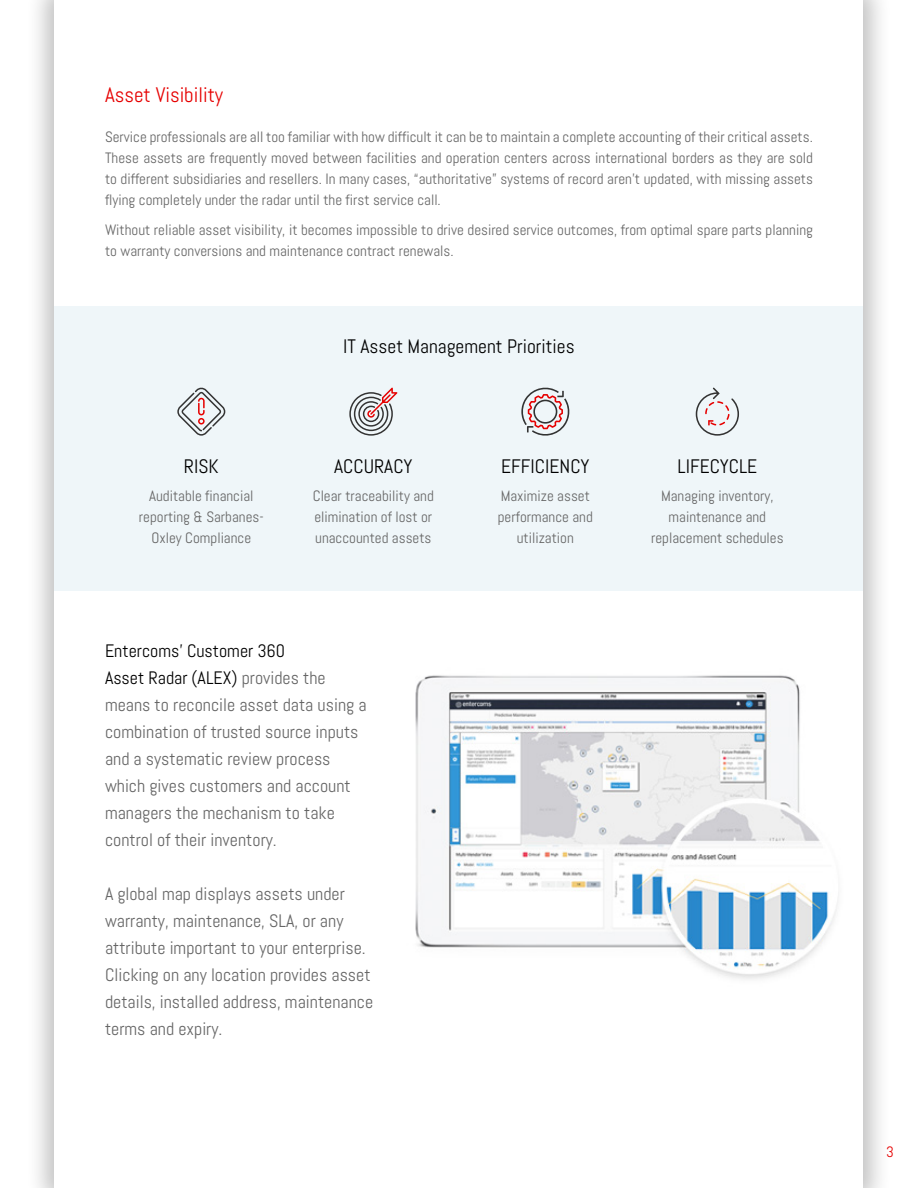
<style>
.page{position:relative;width:918px;height:1188px;background:#fff}
.page>*{position:absolute;margin:0;border:0;box-sizing:border-box;transform-origin:0 0}
.t1{font:21px "Abel";color:#e60000}
.t2{font:19.5px "Abel";color:#000}
.t3{font:18px/27px "Abel";color:#666}
.t4{font:15px/21px "Abel";color:#666;text-align:center}
.t5{font:15px "Abel";color:#e60000}
.s1{color:#000}
</style>
<div class="page">
<div style="left:26px;top:0;width:866px;height:1188px;background:#000;opacity:.24"></div>
<div style="left:55px;top:0;width:808px;height:1188px;background:#fff"></div>
<div style="left:55px;top:306px;width:808px;height:285px;background:#eff6f9"></div>
<img style="left:415px;top:675px;width:423px;height:304px">
<svg style="left:696px;top:388px;width:43px;height:48px"></svg>
<svg style="left:177px;top:387px;width:48px;height:49px"></svg>
<svg style="left:349px;top:388px;width:48px;height:48px"></svg>
<svg style="left:521px;top:387px;width:49px;height:49px"></svg>
<h1 class="t1" style="left:105px;top:81px;width:120px">Asset Visibility</h1>
<p class="t4" style="left:105px;top:127px;width:710px;text-align:justify">Service professionals are all too familiar with how difficult it can be to maintain a complete accounting of their critical assets.<br>These assets are frequently moved between facilities and operation centers across international borders as they are sold to different subsidiaries and resellers. In many cases, “authoritative” systems of record aren’t updated, with missing assets flying completely under the radar until the first service call.</p>
<p class="t4" style="left:105px;top:220px;width:709px;text-align:left">Without reliable asset visibility, it becomes impossible to drive desired service outcomes, from optimal spare parts planning to warranty conversions and maintenance contract renewals.</p>
<h2 class="t2" style="left:343px;top:334px;width:233px">IT Asset Management Priorities</h2>
<h2 class="t2" style="left:184px;top:453px;width:36px">RISK</h2>
<h2 class="t2" style="left:334px;top:453px;width:80px">ACCURACY</h2>
<h2 class="t2" style="left:501px;top:453px;width:90px">EFFICIENCY</h2>
<h2 class="t2" style="left:678px;top:453px;width:81px">LIFECYCLE</h2>
<p class="t4" style="left:139px;top:486px;width:126px">Auditable financial reporting &amp; Sarbanes-<br>Oxley Compliance</p>
<p class="t4" style="left:313px;top:486px;width:122px;text-align:justify">Clear traceability and elimination of lost or unaccounted assets</p>
<p class="t4" style="left:498px;top:486px;width:97px">Maximize asset performance and utilization</p>
<p class="t4" style="left:651px;top:486px;width:134px">Managing inventory, maintenance and replacement schedules</p>
<p class="t3" style="left:105px;top:637px;width:263px"><span class="s1">Entercoms’ Customer 360<br>Asset Radar (ALEX)</span> provides the means to reconcile asset data using a combination of trusted source inputs and a systematic review process which gives customers and account managers the mechanism to take control of their inventory.</p>
<p class="t3" style="left:105px;top:880px;width:270px">A global map displays assets under warranty, maintenance, SLA, or any attribute important to your enterprise.<br>Clicking on any location provides asset details, installed address, maintenance terms and expiry.</p>
<p class="t5" style="left:886px;top:1142px;width:9px">3</p>
</div>
